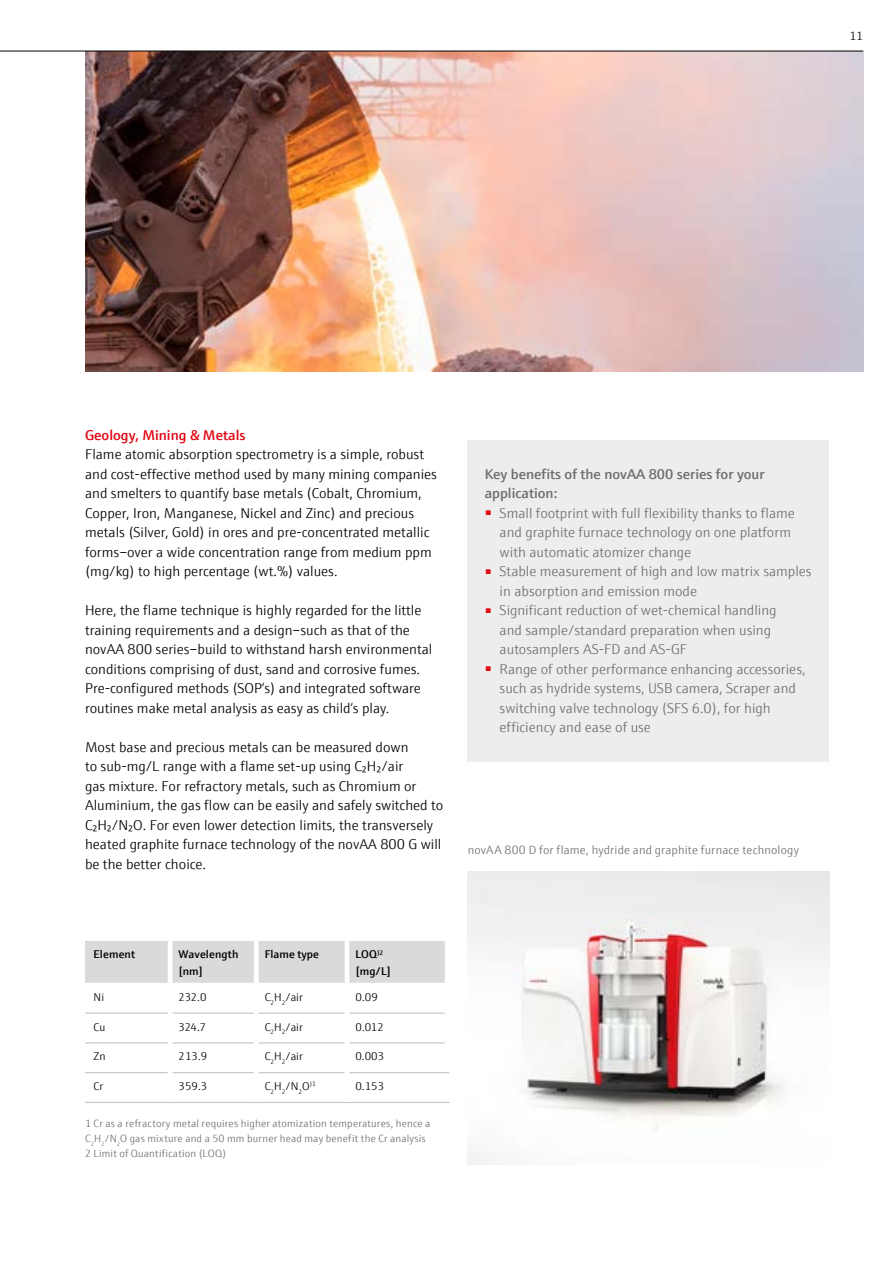
<style>
.page{position:relative;width:893px;height:1263px;background:#fff}
.page>*{position:absolute;margin:0;border:0;box-sizing:border-box;transform-origin:0 0}
.t1{font:300 14.25px/19.5px "E+H Sans";color:#000}
.t2{font:300 14.25px/19.5px "E+H Sans";color:#706f6f}
.t3{font:600 14.25px/19.5px "E+H Sans";color:#706f6f}
.t4{font:600 14.25px "E+H Sans";color:#e30613}
.t5{font:300 12px "E+H Sans";letter-spacing:.01em;color:#706f6f}
.t6{font:300 12px "E+H Sans";color:#000}
.t7{font:300 11.25px "E+H Sans";color:#000}
.t8{font:600 11.25px/16.5px "E+H Sans";letter-spacing:.01em;color:#000}
.t9{font:300 10.5px/15px "E+H Sans";letter-spacing:.02em;color:#706f6f}
</style>
<div class="page">
<img style="left:85px;top:52px;width:778px;height:319px">
<div style="left:468px;top:440px;width:361px;height:321px;background:#ededed"></div>
<div style="left:85px;top:941px;width:360px;height:42px;background:#dadada"></div>
<hr style="left:168px;top:941px;width:4px;height:42px;background:#fff">
<hr style="left:345px;top:941px;width:4px;height:42px;background:#fff">
<hr style="left:85px;top:1012px;width:83px;height:2px;background:#c6c6c6">
<hr style="left:172px;top:1012px;width:82px;height:2px;background:#c6c6c6">
<hr style="left:259px;top:1012px;width:86px;height:2px;background:#c6c6c6">
<hr style="left:349px;top:1012px;width:96px;height:2px;background:#c6c6c6">
<hr style="left:85px;top:1042px;width:83px;height:1px;background:#c6c6c6">
<hr style="left:172px;top:1042px;width:82px;height:1px;background:#c6c6c6">
<hr style="left:259px;top:1042px;width:86px;height:1px;background:#c6c6c6">
<hr style="left:349px;top:1042px;width:96px;height:1px;background:#c6c6c6">
<hr style="left:85px;top:1072px;width:83px;height:1px;background:#c6c6c6">
<hr style="left:172px;top:1072px;width:82px;height:1px;background:#c6c6c6">
<hr style="left:259px;top:1072px;width:86px;height:1px;background:#c6c6c6">
<hr style="left:349px;top:1072px;width:100px;height:1px;background:#c6c6c6">
<div style="left:254px;top:941px;width:5px;height:42px;background:#fff"></div>
<hr style="left:85px;top:1102px;width:85px;height:1px;background:#c6c6c6">
<hr style="left:170px;top:1102px;width:86px;height:1px;background:#c6c6c6">
<hr style="left:256px;top:1102px;width:91px;height:1px;background:#c6c6c6">
<hr style="left:347px;top:1102px;width:102px;height:1px;background:#c6c6c6">
<img style="left:468px;top:871px;width:361px;height:293px">
<hr style="left:0;top:51px;width:863px;height:1px;background:#000">
<p class="t6" style="left:849px;top:27px;width:15px">11</p>
<p class="t4" style="left:85px;top:424px;width:162px">Geology, Mining &amp; Metals</p>
<p class="t1" style="left:85px;top:444px;width:353px">Flame atomic absorption spectrometry is a simple, robust and cost-effective method used by many mining companies and smelters to quantify base metals (Cobalt, Chromium, Copper, Iron, Manganese, Nickel and Zinc) and precious metals (Silver, Gold) in ores and pre-concentrated metallic forms–over a wide concentration range from medium ppm (mg/kg) to high percentage (wt.%) values.</p>
<p class="t1" style="left:85px;top:600px;width:349px">Here, the flame technique is highly regarded for the little training requirements and a design–such as that of the novAA 800 series–build to withstand harsh environmental conditions comprising of dust, sand and corrosive fumes.<br>Pre-configured methods (SOP‘s) and integrated software routines make metal analysis as easy as child‘s play.</p>
<p class="t1" style="left:85px;top:736px;width:360px">Most base and precious metals can be measured down<br>to sub-mg/L range with a flame set-up using C₂H₂/air<br>gas mixture. For refractory metals, such as Chromium or Aluminium, the gas flow can be easily and safely switched to C₂H₂/N₂O. For even lower detection limits, the transversely heated graphite furnace technology of the novAA 800 G will be the better choice.</p>
<p class="t3" style="left:485px;top:463px;width:281px">Key benefits of the novAA 800 series for your application:</p>
<p class="t2" style="left:500px;top:502px;width:297px;text-indent:-15px"><sup>■</sup> Small footprint with full flexibility thanks to flame and graphite furnace technology on one platform with automatic atomizer change</p>
<p class="t2" style="left:500px;top:561px;width:313px;text-indent:-15px"><sup>■</sup> Stable measurement of high and low matrix samples in absorption and emission mode</p>
<p class="t2" style="left:500px;top:600px;width:278px;text-indent:-15px"><sup>■</sup> Significant reduction of wet-chemical handling and sample/standard preparation when using autosamplers AS-FD and AS-GF</p>
<p class="t2" style="left:500px;top:658px;width:307px;text-indent:-15px"><sup>■</sup> Range of other performance enhancing accessories, such as hydride systems, USB camera, Scraper and switching valve technology (SFS 6.0), for high efficiency and ease of use</p>
<p class="t5" style="left:468px;top:841px;width:333px">novAA 800 D for flame, hydride and graphite furnace technology</p>
<p class="t8" style="left:94px;top:945px;width:43px">Element</p>
<p class="t8" style="left:179px;top:945px;width:62px">Wavelength [nm]</p>
<p class="t8" style="left:265px;top:945px;width:56px">Flame type</p>
<p class="t8" style="left:355px;top:945px;width:37px">LOQ<sup>)2 </sup>[mg/L]</p>
<p class="t7" style="left:94px;top:989px;width:12px">Ni</p>
<p class="t7" style="left:179px;top:989px;width:30px">232.0</p>
<p class="t7" style="left:265px;top:989px;width:40px">C<sub>2</sub>H<sub>2</sub>/air</p>
<p class="t7" style="left:355px;top:989px;width:24px">0.09</p>
<p class="t7" style="left:94px;top:1018px;width:14px">Cu</p>
<p class="t7" style="left:179px;top:1018px;width:29px">324.7</p>
<p class="t7" style="left:265px;top:1018px;width:40px">C<sub>2</sub>H<sub>2</sub>/air</p>
<p class="t7" style="left:355px;top:1018px;width:30px">0.012</p>
<p class="t7" style="left:94px;top:1048px;width:14px">Zn</p>
<p class="t7" style="left:179px;top:1048px;width:30px">213.9</p>
<p class="t7" style="left:265px;top:1048px;width:40px">C<sub>2</sub>H<sub>2</sub>/air</p>
<p class="t7" style="left:355px;top:1048px;width:30px">0.003</p>
<p class="t7" style="left:94px;top:1078px;width:11px">Cr</p>
<p class="t7" style="left:179px;top:1078px;width:30px">359.3</p>
<p class="t7" style="left:265px;top:1078px;width:53px">C<sub>2</sub>H<sub>2</sub>/N<sub>2</sub>O<sup>)1</sup></p>
<p class="t7" style="left:355px;top:1078px;width:30px">0.153</p>
<p class="t9" style="left:85px;top:1115px;width:347px">1 Cr as a refractory metal requires higher atomization temperatures, hence a<br>C<sub>2</sub>H<sub>2</sub>/N<sub>2</sub>O gas mixture and a 50 mm burner head may benefit the Cr analysis<br>2 Limit of Quantification (LOQ)</p>
</div>
